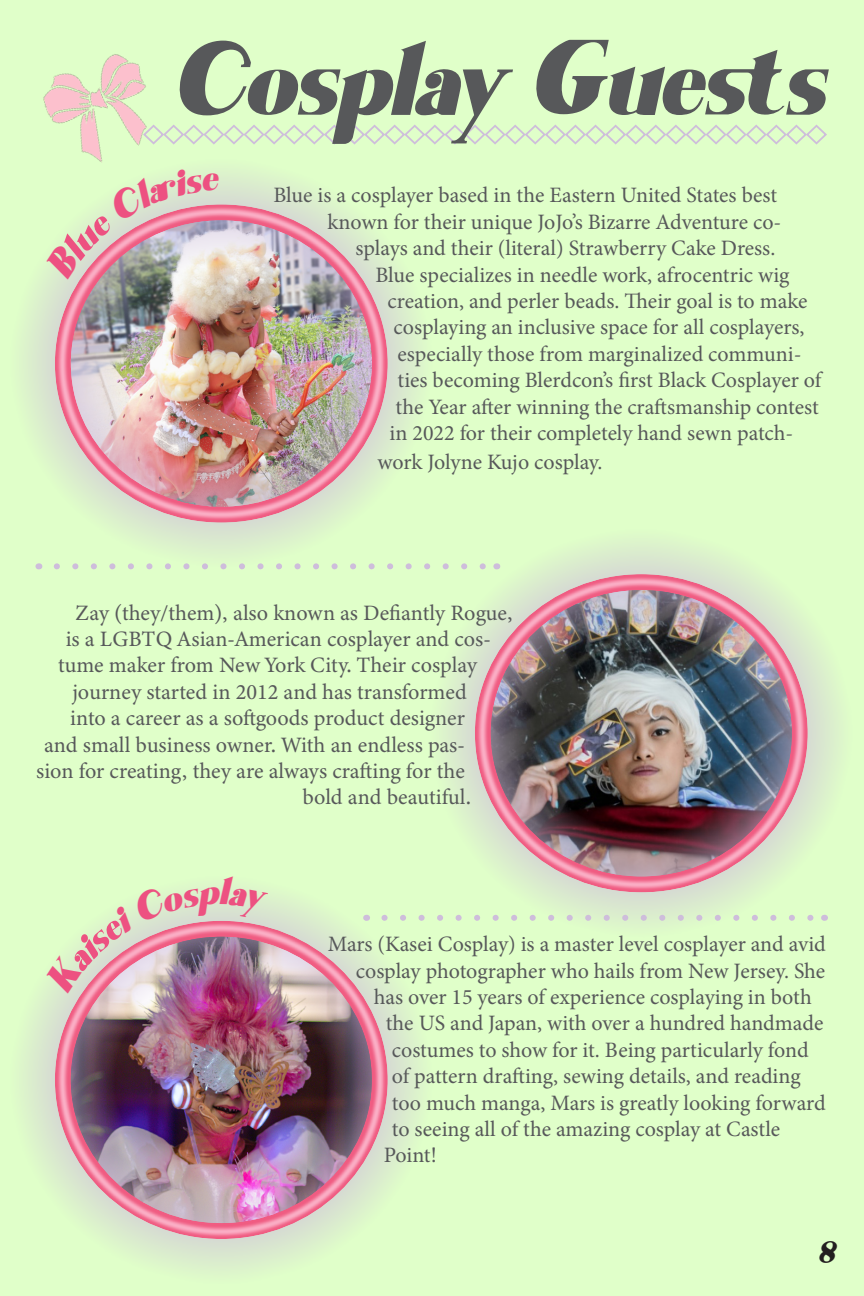
<style>
.page{position:relative;width:864px;height:1296px;background:#e0ffc9}
.page>*{position:absolute;margin:0;border:0;box-sizing:border-box;transform-origin:0 0}
.t1{font:italic 96px "Shaqilla";color:#57585a}
.t2{font:italic 26px "Shaqilla";color:#231f20}
.t3{font:22px "Minion Pro";color:#57585a}
.t4{font:22px "Minion Variable Concept";color:#57585a}
</style>
<div class="page">
<svg style="left:22px;top:171px;width:399px;height:397px"></svg>
<div style="left:56px;top:206px;width:330px;height:315px;background:#f5b2bc;opacity:.75"></div>
<svg style="left:22px;top:894px;width:400px;height:378px"></svg>
<div style="left:56px;top:923px;width:330px;height:314px;background:#f5b2bc;opacity:.75"></div>
<svg style="left:440px;top:541px;width:401px;height:384px"></svg>
<div style="left:476px;top:576px;width:330px;height:315px;background:#f5b2bc;opacity:.75"></div>
<svg style="left:169px;top:124px;width:658px;height:21px"></svg>
<svg style="left:57px;top:563px;width:430px;height:6px"></svg>
<svg style="left:384px;top:915px;width:431px;height:6px"></svg>
<img style="left:35px;top:54px;width:134px;height:120px">
<svg style="left:45px;top:168px;width:175px;height:112px"></svg>
<img style="left:45px;top:888px;width:223px;height:106px">
<p class="t1" style="left:180px;top:26px;width:649px">Cosplay Guests</p>
<p class="t3" style="left:274px;top:181px;width:505px">Blue is a cosplayer based in the Eastern United States best</p>
<p class="t3" style="left:328px;top:207px;width:455px">known for their unique JoJo’s Bizarre Adventure co-</p>
<p class="t3" style="left:356px;top:233px;width:421px">splays and their (literal) Strawberry Cake Dress.</p>
<p class="t3" style="left:376px;top:260px;width:416px">Blue specializes in needle work, afrocentric wig</p>
<p class="t3" style="left:388px;top:286px;width:422px">creation, and perler beads. Their goal is to make</p>
<p class="t3" style="left:394px;top:313px;width:413px">cosplaying an inclusive space for all cosplayers,</p>
<p class="t3" style="left:398px;top:339px;width:406px">especially those from marginalized communi-</p>
<p class="t3" style="left:398px;top:365px;width:425px">ties becoming Blerdcon’s first Black Cosplayer of</p>
<p class="t3" style="left:396px;top:392px;width:425px">the Year after winning the craftsmanship contest</p>
<p class="t3" style="left:390px;top:418px;width:405px">in 2022 for their completely hand sewn patch-</p>
<p class="t3" style="left:378px;top:447px;width:226px">work Jolyne Kujo cosplay.</p>
<p class="t4" style="left:76px;top:597px;width:438px">Zay (they/them), also known as Defiantly Rogue,</p>
<p class="t4" style="left:66px;top:624px;width:427px">is a LGBTQ Asian-American cosplayer and cos-</p>
<p class="t4" style="left:58px;top:650px;width:420px">tume maker from New York City. Their cosplay</p>
<p class="t4" style="left:72px;top:676px;width:396px">journey started in 2012 and has transformed</p>
<p class="t4" style="left:70px;top:703px;width:396px">into a career as a softgoods product designer</p>
<p class="t4" style="left:44px;top:729px;width:422px">and small business owner. With an endless pas-</p>
<p class="t4" style="left:36px;top:756px;width:430px">sion for creating, they are always crafting for the</p>
<p class="t4" style="left:302px;top:782px;width:170px">bold and beautiful.</p>
<p class="t3" style="left:328px;top:929px;width:500px">Mars (Kasei Cosplay) is a master level cosplayer and avid</p>
<p class="t3" style="left:356px;top:956px;width:471px">cosplay photographer who hails from New Jersey. She</p>
<p class="t3" style="left:374px;top:982px;width:440px">has over 15 years of experience cosplaying in both</p>
<p class="t3" style="left:386px;top:1009px;width:439px">the US and Japan, with over a hundred handmade</p>
<p class="t3" style="left:392px;top:1035px;width:418px">costumes to show for it. Being particularly fond</p>
<p class="t3" style="left:392px;top:1061px;width:410px">of pattern drafting, sewing details, and reading</p>
<p class="t3" style="left:392px;top:1088px;width:435px">too much manga, Mars is greatly looking forward</p>
<p class="t3" style="left:392px;top:1114px;width:390px">to seeing all of the amazing cosplay at Castle</p>
<p class="t3" style="left:384px;top:1141px;width:54px">Point!</p>
<p class="t2" style="left:820px;top:1239px;width:18px">8</p>
</div>
